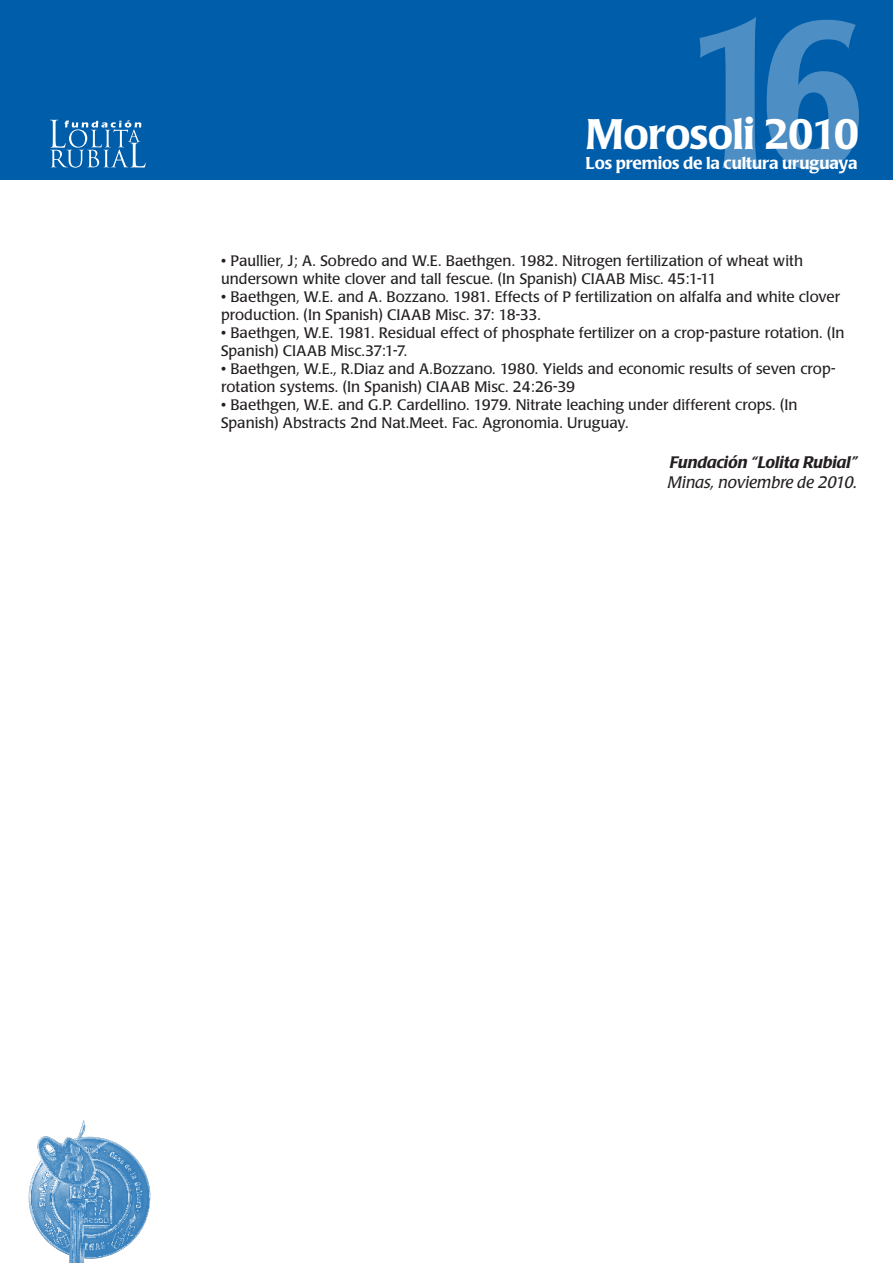
<style>
.page{position:relative;width:893px;height:1263px;background:#fff}
.page>*{position:absolute;margin:0;border:0;box-sizing:border-box;transform-origin:0 0}
.t1{font:500 42.15px "Poppl Laudatio";letter-spacing:-.02em;color:#fff}
.t2{font:500 16.8px "Poppl Laudatio";letter-spacing:-.01em;color:#fff}
.texto{font:italic 500 16.5px "Poppl Laudatio";color:#231f20}
.texto-2{font:italic 16.5px "Poppl Laudatio";color:#231f20}
.texto-3{font:15px/18px "Poppl Laudatio";color:#231f20}
</style>
<div class="page">
<div style="left:0;top:0;width:893px;height:179px;background:#005daa"></div>
<svg style="left:50px;top:120px;width:96px;height:48px"></svg>
<img style="left:28px;top:1120px;width:122px;height:143px">
<svg style="left:699px;top:17px;width:160px;height:153px"></svg>
<h1 class="t1" style="left:586px;top:110px;width:275px">Morosoli 2010</h1>
<p class="t2" style="left:586px;top:154px;width:274px">Los premios de la cultura uruguaya</p>
<p class="texto-3" style="left:221px;top:252px;width:583px">• Paullier, J; A. Sobredo and W.E. Baethgen. 1982. Nitrogen fertilization of wheat with undersown white clover and tall fescue. (In Spanish) CIAAB Misc. 45:1-11</p>
<p class="texto-3" style="left:221px;top:288px;width:620px">• Baethgen, W.E. and A. Bozzano. 1981. Effects of P fertilization on alfalfa and white clover production. (In Spanish) CIAAB Misc. 37: 18-33.</p>
<p class="texto-3" style="left:221px;top:324px;width:625px">• Baethgen, W.E. 1981. Residual effect of phosphate fertilizer on a crop-pasture rotation. (In<br>Spanish) CIAAB Misc.37:1-7.</p>
<p class="texto-3" style="left:221px;top:360px;width:616px">• Baethgen, W.E., R.Diaz and A.Bozzano. 1980. Yields and economic results of seven crop&shy;rotation systems. (In Spanish) CIAAB Misc. 24:26-39</p>
<p class="texto-3" style="left:221px;top:396px;width:578px">• Baethgen, W.E. and G.P. Cardellino. 1979. Nitrate leaching under different crops. (In<br>Spanish) Abstracts 2nd Nat.Meet. Fac. Agronomia. Uruguay.</p>
<p class="texto" style="left:669px;top:453px;width:189px">Fundación “Lolita Rubial”</p>
<p class="texto-2" style="left:668px;top:473px;width:191px">Minas, noviembre de 2010.</p>
</div>
